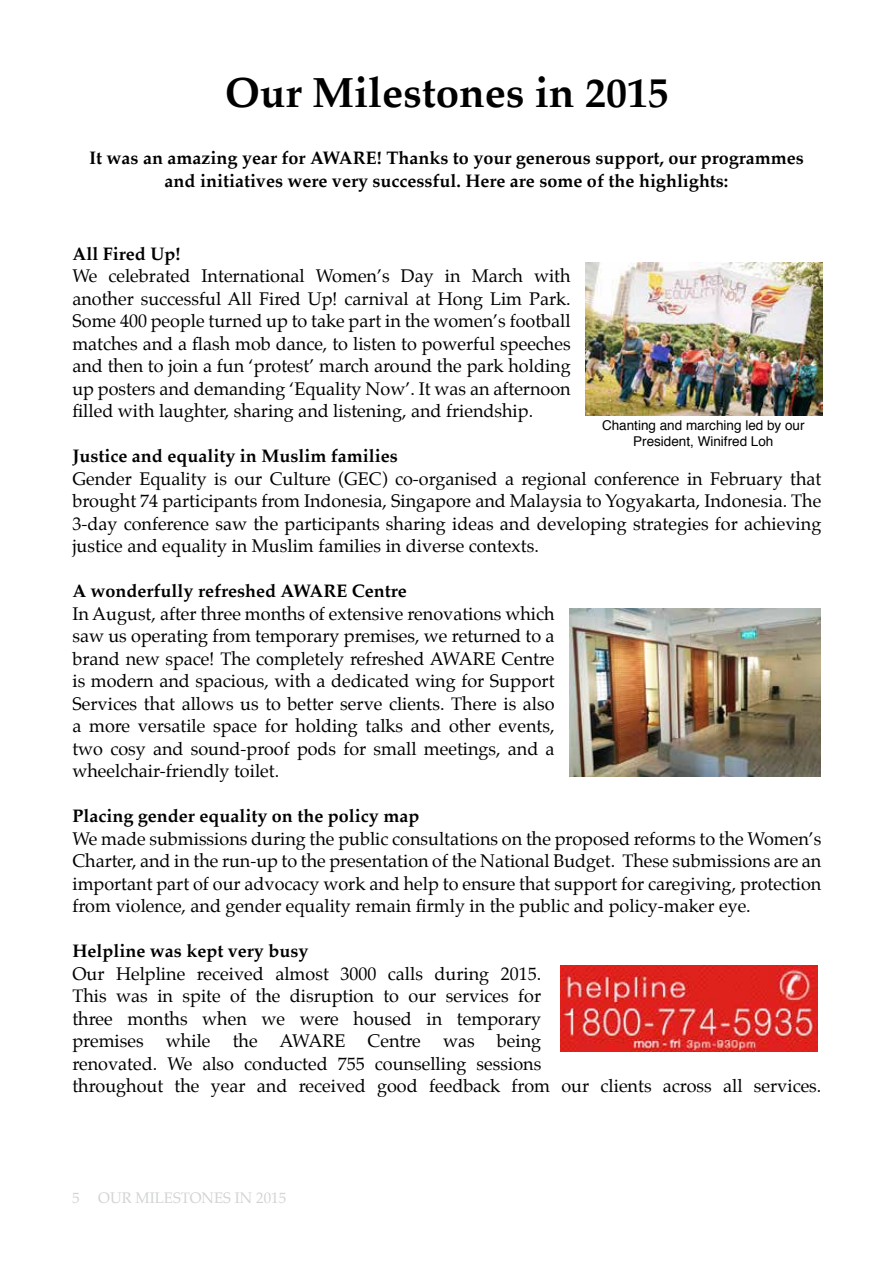
<style>
.page{position:relative;width:893px;height:1263px;background:#fff}
.page>*{position:absolute;margin:0;border:0;box-sizing:border-box;transform-origin:0 0}
.t1{font:700 42px "Palatino";color:#000}
.t2{font:18px/22.5px "Palatino";color:#000;text-align:justify}
.t3{font:700 18px/22.5px "Palatino";color:#000;text-align:center}
.t4{font:15px "Palatino";color:#d1d3d4}
.t5{font:13.5px/16.2px "Helvetica";color:#000;text-align:center}
</style>
<div class="page">
<img style="left:586px;top:263px;width:236px;height:153px">
<img style="left:561px;top:965px;width:256px;height:86px">
<img style="left:570px;top:609px;width:251px;height:167px">
<h1 class="t1" style="left:225px;top:57px;width:446px">Our Milestones in 2015</h1>
<p class="t3" style="left:89px;top:146px;width:716px">It was an amazing year for AWARE! Thanks to your generous support, our programmes and initiatives were very successful. Here are some of the highlights:</p>
<p class="t3" style="left:72px;top:242px;width:109px">All Fired Up!</p>
<p class="t2" style="left:72px;top:265px;width:500px">We celebrated International Women’s Day in March with another successful All Fired Up! carnival at Hong Lim Park.<br>Some 400 people turned up to take part in the women’s football matches and a flash mob dance, to listen to powerful speeches and then to join a fun ‘protest’ march around the park holding up posters and demanding ‘Equality Now’. It was an afternoon filled with laughter, sharing and listening, and friendship.</p>
<p class="t3" style="left:72px;top:445px;width:327px">Justice and equality in Muslim families</p>
<p class="t2" style="left:72px;top:467px;width:750px">Gender Equality is our Culture (GEC) co-organised a regional conference in February that brought 74 participants from Indonesia, Singapore and Malaysia to Yogyakarta, Indonesia. The 3-day conference saw the participants sharing ideas and developing strategies for achieving justice and equality in Muslim families in diverse contexts.</p>
<p class="t3" style="left:72px;top:580px;width:336px">A wonderfully refreshed AWARE Centre</p>
<p class="t2" style="left:72px;top:602px;width:484px">In August, after three months of extensive renovations which saw us operating from temporary premises, we returned to a brand new space! The completely refreshed AWARE Centre is modern and spacious, with a dedicated wing for Support Services that allows us to better serve clients. There is also a more versatile space for holding talks and other events, two cosy and sound-proof pods for small meetings, and a wheelchair-friendly toilet.</p>
<p class="t3" style="left:72px;top:805px;width:348px">Placing gender equality on the policy map</p>
<p class="t2" style="left:72px;top:827px;width:750px">We made submissions during the public consultations on the proposed reforms to the Women’s Charter, and in the run-up to the presentation of the National Budget. These submissions are an important part of our advocacy work and help to ensure that support for caregiving, protection from violence, and gender equality remain firmly in the public and policy-maker eye.</p>
<p class="t3" style="left:72px;top:940px;width:237px">Helpline was kept very busy</p>
<p class="t2" style="left:72px;top:962px;width:750px;text-align:left">Our Helpline received almost 3000 calls during 2015.<br>This was in spite of the disruption to our services for<br>three months when we were housed in temporary<br>premises while the AWARE Centre was being<br>renovated. We also conducted 755 counselling sessions<br>throughout the year and received good feedback from our clients across all services.</p>
<p class="t5" style="left:602px;top:418px;width:204px">Chanting and marching led by our<br>President, Winifred Loh</p>
<p class="t4" style="left:72px;top:1186px;width:9px">5</p>
<p class="t4" style="left:98px;top:1186px;width:95px">OUR MILESTON</p>
<p class="t4" style="left:214px;top:1186px;width:74px">ES IN 2015</p>
</div>
